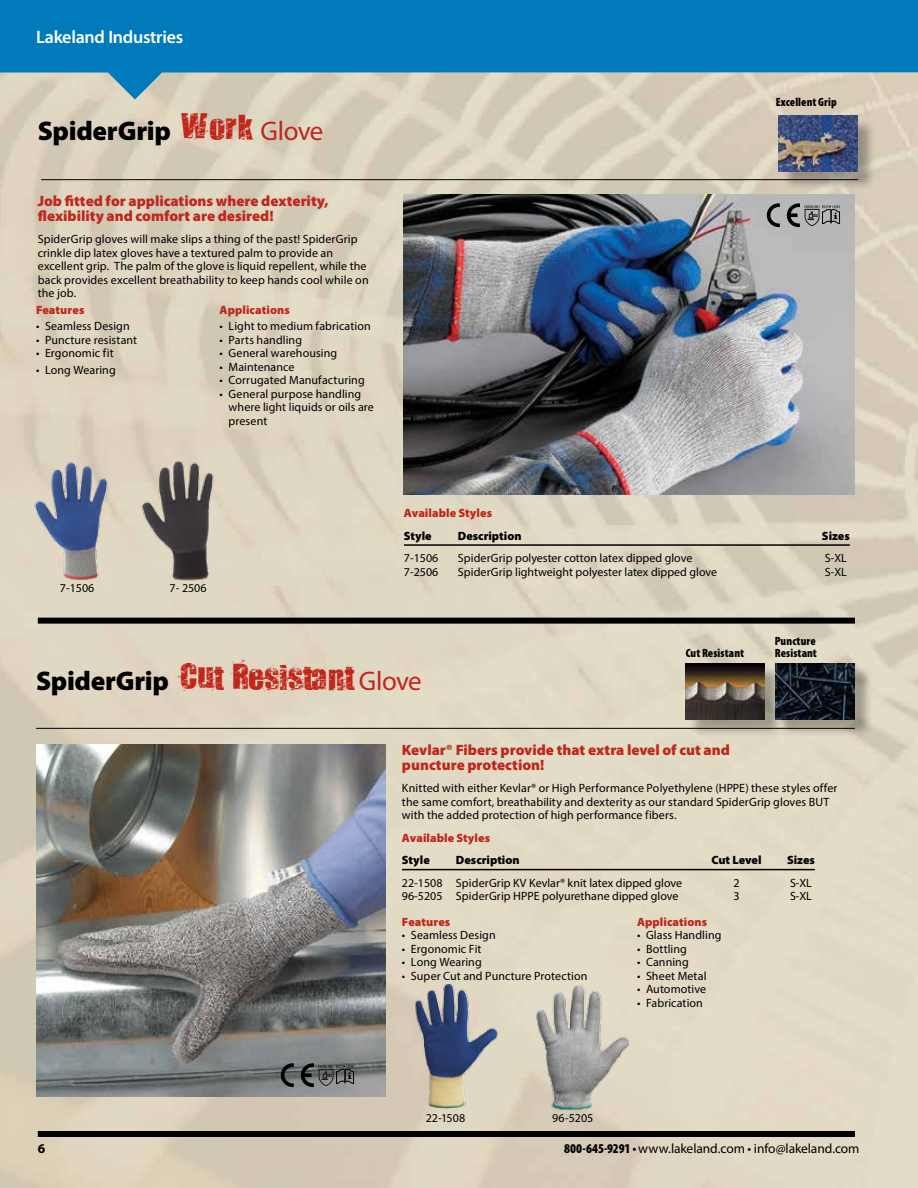
<style>
.page{position:relative;width:918px;height:1188px;background:#fff}
.page>*{position:absolute;margin:0;border:0;box-sizing:border-box;transform-origin:0 0}
.t1{font:27px "Smudgers";letter-spacing:-.005em;color:#c1261b}
.t2{font:900 27px "Myriad Pro";letter-spacing:-.01em;color:#000}
.t3{font:600 18px "Myriad Pro";letter-spacing:-.015em;color:#fff}
.t4{font:900 15px/15px "Myriad Pro";color:#c1261b}
.t5{font:13.5px "Myriad Pro";letter-spacing:-.01em;color:#000}
.t6{font:700 13.5px "Myriad Pro";color:#000}
.t7{font:12px/13.5px "Myriad Pro";letter-spacing:.005em;color:#000}
.t8{font:900 12px "Myriad Pro";letter-spacing:.005em;color:#c1261b}
.t9{font:900 12px "Myriad Pro";color:#000}
.t10{font:900 condensed 12px/12px "Myriad Pro";letter-spacing:.01em;color:#000}
.s1{font-family:"Smudgers";font-weight:400;color:#c1261b}
.s2{font-weight:400;color:#c1261b}
.s3{font-family:"Myriad Pro";font-weight:900;color:#000}
.s4{font-family:"Myriad Pro"}
.s5{font-weight:900;font-stretch:condensed}
</style>
<div class="page">
<img style="left:0;top:100px;width:918px;height:1088px">
<div style="left:38px;top:1131px;width:817px;height:6px;background:#000"></div>
<hr style="left:41px;top:179px;width:817px;height:1px;background:#000">
<div style="left:38px;top:618px;width:817px;height:6px;background:#000"></div>
<img style="left:413px;top:985px;width:87px;height:124px">
<img style="left:535px;top:984px;width:95px;height:128px">
<img style="left:30px;top:461px;width:83px;height:119px">
<img style="left:138px;top:457px;width:82px;height:125px">
<img style="left:36px;top:744px;width:349px;height:352px">
<hr style="left:404px;top:544px;width:446px;height:2px;background:#000">
<div style="left:781px;top:118px;width:95px;height:72px;background:#000;opacity:.3"></div>
<img style="left:778px;top:116px;width:80px;height:56px">
<hr style="left:36px;top:728px;width:819px;height:1px;background:#000">
<hr style="left:402px;top:869px;width:413px;height:1px;background:#000">
<img style="left:404px;top:194px;width:450px;height:300px">
<div style="left:688px;top:665px;width:96px;height:73px;background:#000;opacity:.3"></div>
<img style="left:686px;top:663px;width:79px;height:56px">
<div style="left:778px;top:665px;width:96px;height:73px;background:#000;opacity:.3"></div>
<img style="left:776px;top:663px;width:79px;height:56px">
<svg style="left:767px;top:203px;width:13px;height:24px"></svg>
<svg style="left:787px;top:203px;width:53px;height:24px"></svg>
<svg style="left:281px;top:1063px;width:13px;height:24px"></svg>
<svg style="left:301px;top:1063px;width:53px;height:24px"></svg>
<svg style="left:0;top:0;width:918px;height:100px;background:#3a91bb"></svg>
<h2 class="t3" style="left:36px;top:25px;width:149px">Lakeland Industries</h2>
<h1 class="t2" style="left:38px;top:113px;width:287px">SpiderGrip <span class="s1">Work</span> <span class="s2">Glove</span></h1>
<p class="t4" style="left:38px;top:192px;width:292px">Job fitted for applications where dexterity, flexibility and comfort are desired!</p>
<p class="t7" style="left:38px;top:232px;width:332px">SpiderGrip gloves will make slips a thing of the past! SpiderGrip crinkle dip latex gloves have a textured palm to provide an excellent grip. The palm of the glove is liquid repellent, while the back provides excellent breathability to keep hands cool while on the job.</p>
<p class="t8" style="left:36px;top:302px;width:50px">Features</p>
<p class="t7" style="left:36px;top:319px;width:95px">• Seamless Design</p>
<p class="t7" style="left:36px;top:333px;width:103px">• Puncture resistant</p>
<p class="t7" style="left:36px;top:346px;width:79px">• Ergonomic fit</p>
<p class="t7" style="left:36px;top:363px;width:81px">• Long Wearing</p>
<p class="t8" style="left:220px;top:302px;width:72px">Applications</p>
<p class="t7" style="left:220px;top:319px;width:153px">• Light to medium fabrication</p>
<p class="t7" style="left:220px;top:333px;width:84px">• Parts handling</p>
<p class="t7" style="left:220px;top:346px;width:119px">• General warehousing</p>
<p class="t7" style="left:220px;top:360px;width:77px">• Maintenance</p>
<p class="t7" style="left:220px;top:373px;width:147px">• Corrugated Manufacturing</p>
<p class="t7" style="left:229px;top:387px;width:147px;text-indent:-9px">• General purpose handling where light liquids or oils are present</p>
<p class="t10" style="left:776px;top:95px;width:62px">Excellent Grip</p>
<p class="t7" style="left:60px;top:581px;width:36px">7-1506</p>
<p class="t7" style="left:170px;top:581px;width:39px">7- 2506</p>
<p class="t8" style="left:404px;top:505px;width:90px">Available Styles</p>
<p class="t9" style="left:404px;top:528px;width:29px">Style</p>
<p class="t9" style="left:458px;top:528px;width:65px">Description</p>
<p class="t9" style="left:822px;top:528px;width:29px">Sizes</p>
<p class="t7" style="left:404px;top:551px;width:36px">7-1506</p>
<p class="t7" style="left:458px;top:551px;width:236px">SpiderGrip polyester cotton latex dipped glove</p>
<p class="t7" style="left:825px;top:551px;width:23px">S-XL</p>
<p class="t7" style="left:404px;top:565px;width:36px">7-2506</p>
<p class="t7" style="left:458px;top:565px;width:261px">SpiderGrip lightweight polyester latex dipped glove</p>
<p class="t7" style="left:825px;top:565px;width:23px">S-XL</p>
<p class="t10" style="left:686px;top:646px;width:60px">Cut Resistant</p>
<p class="t10" style="left:775px;top:634px;width:44px">Puncture<br>Resistant</p>
<h1 class="t1" style="left:36px;top:655px;width:387px"><span class="s3">SpiderGrip</span> Cut Resistant <span class="s4">Glove</span></h1>
<p class="t4" style="left:402px;top:742px;width:329px">Kevlar® Fibers provide that extra level of cut and puncture protection!</p>
<p class="t7" style="left:402px;top:781px;width:437px">Knitted with either Kevlar® or High Performance Polyethylene (HPPE) these styles offer the same comfort, breathability and dexterity as our standard SpiderGrip gloves BUT with the added protection of high performance fibers.</p>
<p class="t8" style="left:402px;top:830px;width:90px">Available Styles</p>
<p class="t9" style="left:402px;top:852px;width:29px">Style</p>
<p class="t9" style="left:456px;top:852px;width:65px">Description</p>
<p class="t9" style="left:711px;top:852px;width:52px">Cut Level</p>
<p class="t9" style="left:787px;top:852px;width:29px">Sizes</p>
<p class="t7" style="left:402px;top:876px;width:282px">22-1508 SpiderGrip KV Kevlar® knit latex dipped glove</p>
<p class="t7" style="left:733px;top:876px;width:8px">2</p>
<p class="t7" style="left:790px;top:876px;width:23px">S-XL</p>
<p class="t7" style="left:402px;top:889px;width:278px">96-5205 SpiderGrip HPPE polyurethane dipped glove</p>
<p class="t7" style="left:733px;top:889px;width:8px">3</p>
<p class="t7" style="left:790px;top:889px;width:23px">S-XL</p>
<p class="t8" style="left:402px;top:914px;width:50px">Features</p>
<p class="t7" style="left:402px;top:928px;width:95px">• Seamless Design</p>
<p class="t7" style="left:402px;top:942px;width:81px">• Ergonomic Fit</p>
<p class="t7" style="left:402px;top:955px;width:81px">• Long Wearing</p>
<p class="t7" style="left:402px;top:969px;width:187px">• Super Cut and Puncture Protection</p>
<p class="t7" style="left:426px;top:1111px;width:41px">22-1508</p>
<p class="t7" style="left:552px;top:1111px;width:43px">96-5205</p>
<p class="t8" style="left:637px;top:914px;width:72px">Applications</p>
<p class="t7" style="left:637px;top:928px;width:86px">• Glass Handling</p>
<p class="t7" style="left:637px;top:942px;width:51px">• Bottling</p>
<p class="t7" style="left:637px;top:955px;width:53px">• Canning</p>
<p class="t7" style="left:637px;top:969px;width:71px">• Sheet Metal</p>
<p class="t7" style="left:637px;top:982px;width:71px">• Automotive</p>
<p class="t7" style="left:637px;top:996px;width:67px">• Fabrication</p>
<p class="t6" style="left:38px;top:1140px;width:9px">6</p>
<p class="t5" style="left:564px;top:1140px;width:297px"><span class="s5">800-645-9291 •</span> www.lakeland.com • info@lakeland.com</p>
</div>
